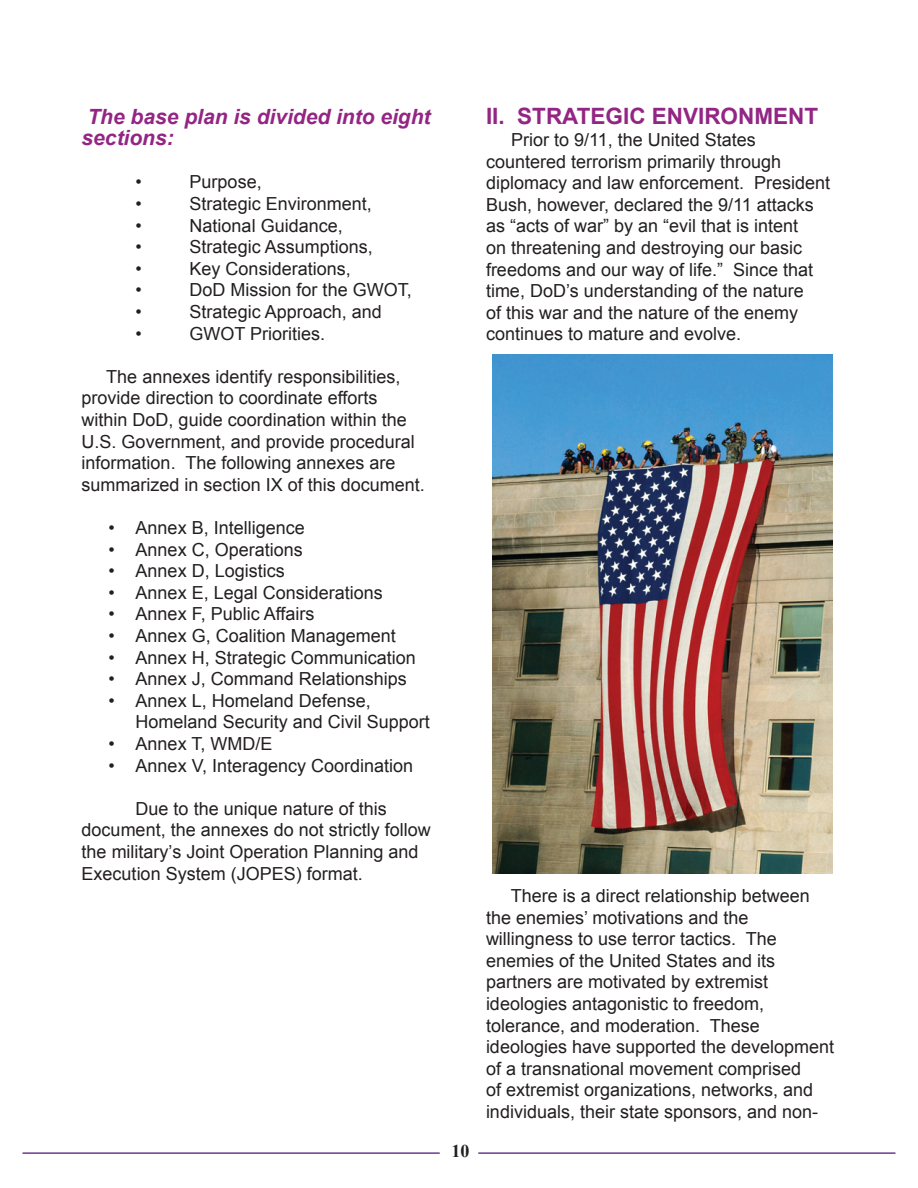
<style>
.page{position:relative;width:918px;height:1188px;background:#fff}
.page>*{position:absolute;margin:0;border:0;box-sizing:border-box;transform-origin:0 0}
.t1{font:700 22.5px "Arial";color:#932584}
.t2{font:italic 700 21px/21.6px "Arial";color:#932584}
.t3{font:18px/21.6px "Arial";color:#231f20}
.t4{font:700 18px "Times New Roman";color:#231f20}
</style>
<div class="page">
<hr style="left:22px;top:1152px;width:418px;height:2px;background:#6e3a91">
<hr style="left:478px;top:1152px;width:418px;height:2px;background:#6e3a91">
<img style="left:492px;top:355px;width:340px;height:518px">
<p class="t2" style="left:82px;top:106px;width:350px">The base plan is divided into eight sections:</p>
<p class="t3" style="left:136px;top:171px;width:8px">•</p>
<p class="t3" style="left:190px;top:171px;width:74px">Purpose,</p>
<p class="t3" style="left:136px;top:193px;width:8px">•</p>
<p class="t3" style="left:190px;top:193px;width:184px">Strategic Environment,</p>
<p class="t3" style="left:136px;top:215px;width:8px">•</p>
<p class="t3" style="left:190px;top:215px;width:155px">National Guidance,</p>
<p class="t3" style="left:136px;top:236px;width:8px">•</p>
<p class="t3" style="left:190px;top:236px;width:185px">Strategic Assumptions,</p>
<p class="t3" style="left:136px;top:258px;width:8px">•</p>
<p class="t3" style="left:190px;top:258px;width:163px">Key Considerations,</p>
<p class="t3" style="left:136px;top:279px;width:8px">•</p>
<p class="t3" style="left:190px;top:279px;width:224px">DoD Mission for the GWOT,</p>
<p class="t3" style="left:136px;top:301px;width:8px">•</p>
<p class="t3" style="left:190px;top:301px;width:194px">Strategic Approach, and</p>
<p class="t3" style="left:136px;top:323px;width:8px">•</p>
<p class="t3" style="left:190px;top:323px;width:137px">GWOT Priorities.</p>
<p class="t3" style="left:82px;top:366px;width:345px;text-indent:25px">The annexes identify responsibilities, provide direction to coordinate efforts within DoD, guide coordination within the U.S. Government, and provide procedural information. The following annexes are summarized in section IX of this document.</p>
<p class="t3" style="left:109px;top:517px;width:198px">• Annex B, Intelligence</p>
<p class="t3" style="left:109px;top:539px;width:196px">• Annex C, Operations</p>
<p class="t3" style="left:109px;top:560px;width:178px">• Annex D, Logistics</p>
<p class="t3" style="left:109px;top:582px;width:276px">• Annex E, Legal Considerations</p>
<p class="t3" style="left:109px;top:603px;width:207px">• Annex F, Public Affairs</p>
<p class="t3" style="left:109px;top:625px;width:289px">• Annex G, Coalition Management</p>
<p class="t3" style="left:109px;top:647px;width:309px">• Annex H, Strategic Communication</p>
<p class="t3" style="left:109px;top:668px;width:300px">• Annex J, Command Relationships</p>
<p class="t3" style="left:136px;top:690px;width:296px;text-indent:-27px">• Annex L, Homeland Defense,<br>Homeland Security and Civil Support</p>
<p class="t3" style="left:109px;top:733px;width:165px">• Annex T, WMD/E</p>
<p class="t3" style="left:109px;top:755px;width:306px">• Annex V, Interagency Coordination</p>
<p class="t3" style="left:82px;top:798px;width:351px;text-indent:54px">Due to the unique nature of this document, the annexes do not strictly follow the military’s Joint Operation Planning and Execution System (JOPES) format.</p>
<p class="t1" style="left:486px;top:102px;width:334px">II. STRATEGIC ENVIRONMENT</p>
<p class="t3" style="left:486px;top:129px;width:346px;text-indent:25px">Prior to 9/11, the United States countered terrorism primarily through diplomacy and law enforcement. President Bush, however, declared the 9/11 attacks as “acts of war” by an “evil that is intent<br>on threatening and destroying our basic freedoms and our way of life.” Since that time, DoD’s understanding of the nature<br>of this war and the nature of the enemy continues to mature and evolve.</p>
<p class="t4" style="left:452px;top:1138px;width:19px">10</p>
<p class="t3" style="left:486px;top:885px;width:350px;text-indent:25px">There is a direct relationship between the enemies’ motivations and the willingness to use terror tactics. The enemies of the United States and its partners are motivated by extremist ideologies antagonistic to freedom, tolerance, and moderation. These ideologies have supported the development of a transnational movement comprised<br>of extremist organizations, networks, and individuals, their state sponsors, and non-</p>
</div>
